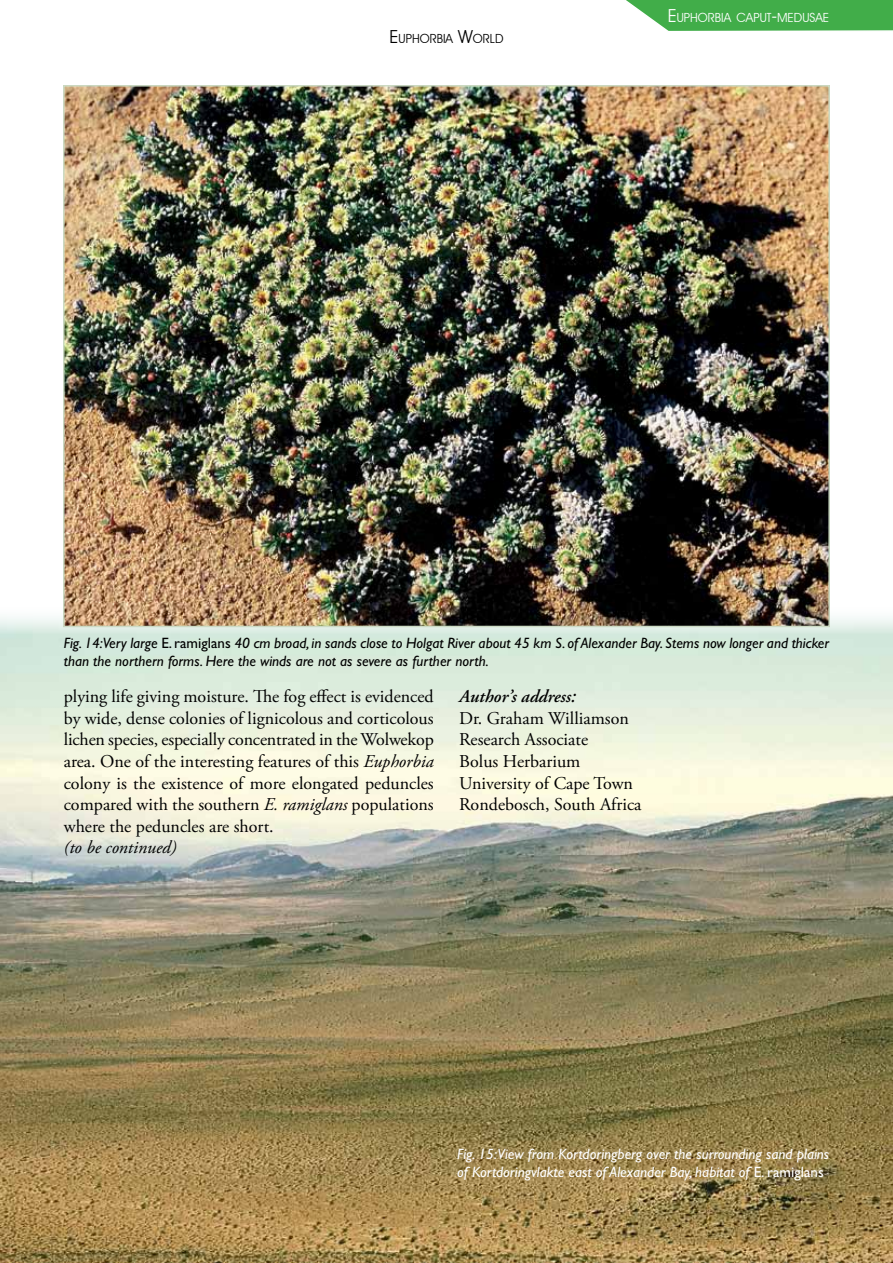
<style>
.page{position:relative;width:893px;height:1263px;background:#fff}
.page>*{position:absolute;margin:0;border:0;box-sizing:border-box;transform-origin:0 0}
.t1{font:18px/21.6px "Adobe Garamond Pro";color:#000;text-align:justify}
.t2{font:italic 600 18px "Adobe Garamond Pro";color:#000}
.t3{font:italic 18px "Adobe Garamond Pro";color:#000}
.t4{font:italic 15px/18px "Gill Sans Std";color:#000}
.t5{font:italic 15px/18px "Gill Sans Std";color:#fff}
.t6{font:12.6px "Avant Garde IT Cby BT";color:#fff}
.t7{font:12.6px "Avant Garde IT Cby BT";color:#000}
.s1{font-size:18px}
.s2{font-style:normal}
.s3{font-style:italic}
</style>
<div class="page">
<img style="left:0;top:617px;width:893px;height:646px">
<img style="left:66px;top:88px;width:761px;height:536px">
<svg style="left:626px;top:0;width:267px;height:31px;background:#52b459"></svg>
<p class="t7" style="left:390px;top:31px;width:115px"><span class="s1">E</span>UPHORBIA <span class="s1">W</span>ORLD</p>
<p class="t6" style="left:668px;top:9px;width:156px"><span class="s1">E</span>UPHORBIA CAPUT<span class="s1">-</span>MEDUSAE</p>
<p class="t4" style="left:64px;top:633px;width:767px">Fig. 14:Very large <span class="s2">E. ramiglans</span> 40 cm broad, in sands close to -Holgat River about 45 km S. of Alexander Bay. Stems now longer and thicker than the northern forms. Here the winds are not as severe as further north.</p>
<p class="t2" style="left:459px;top:686px;width:118px">Author’s address:</p>
<p class="t1" style="left:459px;top:708px;width:184px;text-align:left">Dr. Graham Williamson<br>Research Associate<br>Bolus Herbarium<br>University of Cape Town<br>Rondebosch, South Africa</p>
<p class="t1" style="left:64px;top:686px;width:371px">plying life giving moisture. The fog effect is evidenced by wide, dense colonies of lignicolous and corticolous lichen species, especially concentrated in the Wolwekop area. One of the interesting features of this <span class="s3">Euphorbia </span>colony is the existence of more elongated peduncles compared with the southern <span class="s3">E. ramiglans</span> populations where the peduncles are short.</p>
<p class="t3" style="left:64px;top:837px;width:114px">(to be continued)</p>
<p class="t5" style="left:457px;top:1145px;width:374px">Fig. 15:View from Kortdoringberg over the surrounding sand plains of Kortdoringvlakte east of Alexander Bay, habitat of <span class="s2">E. ramiglans</span></p>
</div>
